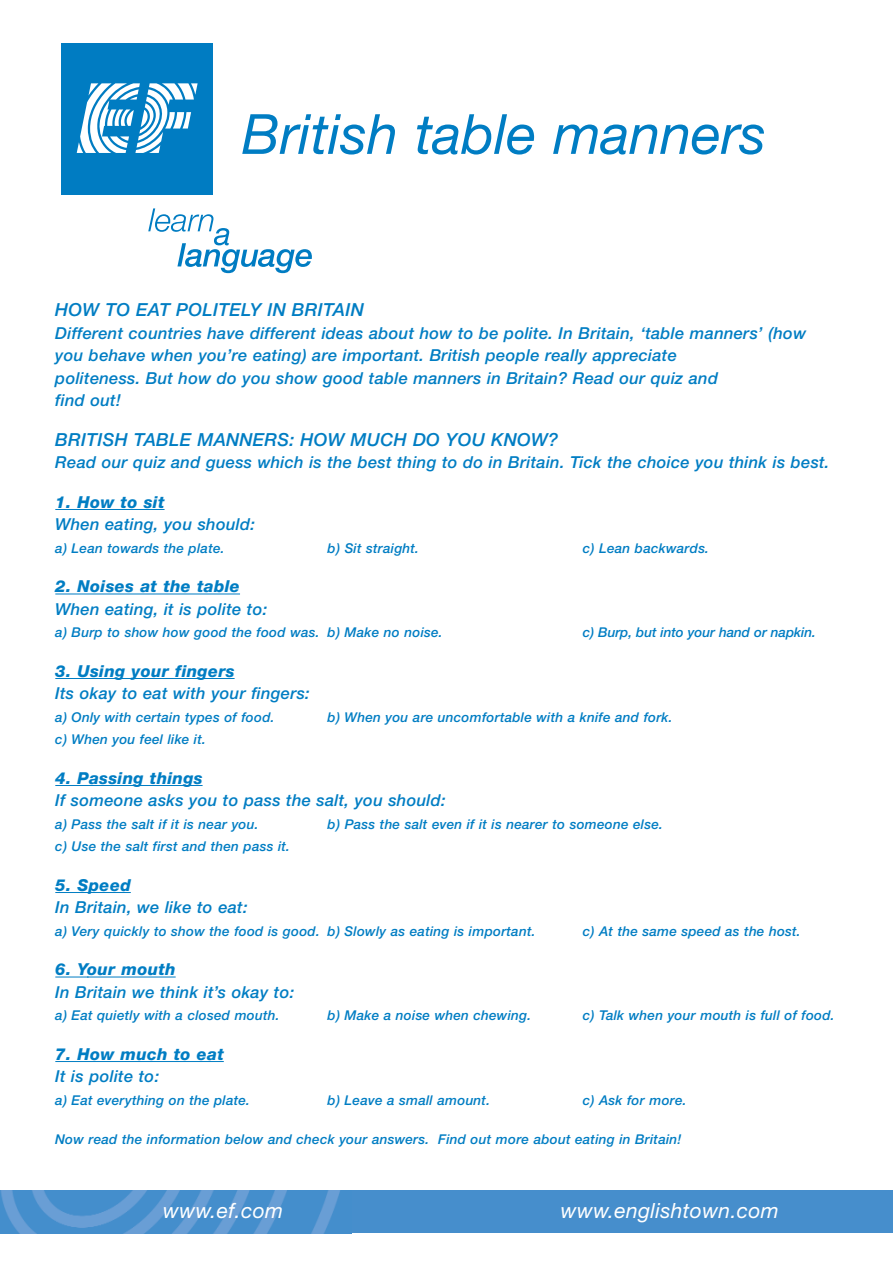
<style>
.page{position:relative;width:893px;height:1263px;background:#fff}
.page>*{position:absolute;margin:0;border:0;box-sizing:border-box;transform-origin:0 0}
.t1{font:italic 55.5px "Helvetica Neue";color:#007dc3}
.t2{font:italic 21px "Helvetica Neue";letter-spacing:.015em;color:#fff}
.t3{font:italic 500 18px "Helvetica Neue";letter-spacing:.015em;color:#007dc3}
.t4{font:italic 500 16.5px/22.5px "Helvetica Neue";letter-spacing:.015em;color:#007dc3}
.t5{font:italic 800 16.5px "Helvetica Neue";letter-spacing:.02em;color:#007dc3}
.t6{font:italic 500 13.5px "Helvetica Neue";letter-spacing:.015em;color:#007dc3}
.t7{font:italic 500 13.5px "Helvetica Neue";letter-spacing:-.005em;color:#007dc3}
</style>
<div class="page">
<div style="left:61px;top:44px;width:152px;height:151px;background:#007cc2"></div>
<svg style="left:77px;top:83px;width:121px;height:70px"></svg>
<svg style="left:148px;top:208px;width:164px;height:65px"></svg>
<hr style="left:55px;top:509px;width:109px;height:1px;background:#007dc3">
<hr style="left:55px;top:594px;width:185px;height:1px;background:#007dc3">
<hr style="left:55px;top:678px;width:179px;height:1px;background:#007dc3">
<hr style="left:55px;top:785px;width:147px;height:1px;background:#007dc3">
<hr style="left:55px;top:892px;width:76px;height:1px;background:#007dc3">
<hr style="left:55px;top:977px;width:34px;height:1px;background:#007dc3">
<hr style="left:87px;top:977px;width:89px;height:1px;background:#007dc3">
<hr style="left:55px;top:1061px;width:169px;height:1px;background:#007dc3">
<div style="left:0;top:1191px;width:892px;height:42px;background:#468ecc"></div>
<img style="left:1px;top:1191px;width:339px;height:42px">
<h1 class="t1" style="left:242px;top:114px;width:526px">British table manners</h1>
<h3 class="t3" style="left:55px;top:303px;width:310px">HOW TO EAT POLITELY IN BRITAIN</h3>
<p class="t4" style="left:55px;top:323px;width:752px">Different countries have different ideas about how to be polite. In Britain, ‘table manners’ (how you behave when you’re eating) are important. British people really appreciate<br>politeness. But how do you show good table manners in Britain? Read our quiz and<br>find out!</p>
<h3 class="t3" style="left:55px;top:433px;width:504px">BRITISH TABLE MANNERS: HOW MUCH DO YOU KNOW?</h3>
<p class="t4" style="left:55px;top:453px;width:775px">Read our quiz and guess which is the best thing to do in Britain. Tick the choice you think is best.</p>
<p class="t5" style="left:55px;top:496px;width:111px">1. How to sit</p>
<p class="t4" style="left:55px;top:515px;width:201px">When eating, you should:</p>
<p class="t6" style="left:55px;top:543px;width:171px">a) Lean towards the plate.</p>
<p class="t6" style="left:327px;top:543px;width:93px">b) Sit straight.</p>
<p class="t6" style="left:583px;top:543px;width:128px">c) Lean backwards.</p>
<p class="t5" style="left:55px;top:581px;width:186px">2. Noises at the table</p>
<p class="t4" style="left:55px;top:599px;width:213px">When eating, it is polite to:</p>
<p class="t6" style="left:55px;top:628px;width:389px">a) Burp to show how good the food was. b) Make no noise.</p>
<p class="t7" style="left:583px;top:628px;width:234px">c) Burp, but into your hand or napkin.</p>
<p class="t5" style="left:55px;top:665px;width:181px">3. Using your fingers</p>
<p class="t4" style="left:55px;top:684px;width:256px">Its okay to eat with your fingers:</p>
<p class="t6" style="left:55px;top:712px;width:221px">a) Only with certain types of food.</p>
<p class="t6" style="left:327px;top:712px;width:346px">b) When you are uncomfortable with a knife and fork.</p>
<p class="t6" style="left:55px;top:735px;width:152px">c) When you feel like it.</p>
<p class="t5" style="left:55px;top:772px;width:149px">4. Passing things</p>
<p class="t4" style="left:55px;top:791px;width:392px">If someone asks you to pass the salt, you should:</p>
<p class="t6" style="left:55px;top:819px;width:205px">a) Pass the salt if it is near you.</p>
<p class="t6" style="left:327px;top:819px;width:337px">b) Pass the salt even if it is nearer to someone else.</p>
<p class="t6" style="left:55px;top:842px;width:236px">c) Use the salt first and then pass it.</p>
<p class="t5" style="left:55px;top:879px;width:77px">5. Speed</p>
<p class="t4" style="left:55px;top:898px;width:194px">In Britain, we like to eat:</p>
<p class="t6" style="left:55px;top:926px;width:481px">a) Very quickly to show the food is good. b) Slowly as eating is important.</p>
<p class="t6" style="left:582px;top:926px;width:219px">c) At the same speed as the host.</p>
<p class="t5" style="left:55px;top:964px;width:122px">6. Your mouth</p>
<p class="t4" style="left:55px;top:982px;width:240px">In Britain we think it’s okay to:</p>
<p class="t6" style="left:55px;top:1011px;width:226px">a) Eat quietly with a closed mouth.</p>
<p class="t6" style="left:327px;top:1011px;width:205px">b) Make a noise when chewing.</p>
<p class="t6" style="left:582px;top:1011px;width:253px">c) Talk when your mouth is full of food.</p>
<p class="t5" style="left:55px;top:1048px;width:170px">7. How much to eat</p>
<p class="t4" style="left:55px;top:1067px;width:105px">It is polite to:</p>
<p class="t6" style="left:55px;top:1095px;width:196px">a) Eat everything on the plate.</p>
<p class="t6" style="left:327px;top:1095px;width:164px">b) Leave a small amount.</p>
<p class="t6" style="left:582px;top:1095px;width:105px">c) Ask for more.</p>
<p class="t6" style="left:55px;top:1135px;width:627px">Now read the information below and check your answers. Find out more about eating in Britain!</p>
<h2 class="t2" style="left:163px;top:1203px;width:121px">www.ef.com</h2>
<h2 class="t2" style="left:561px;top:1203px;width:219px">www.englishtown.com</h2>
</div>
